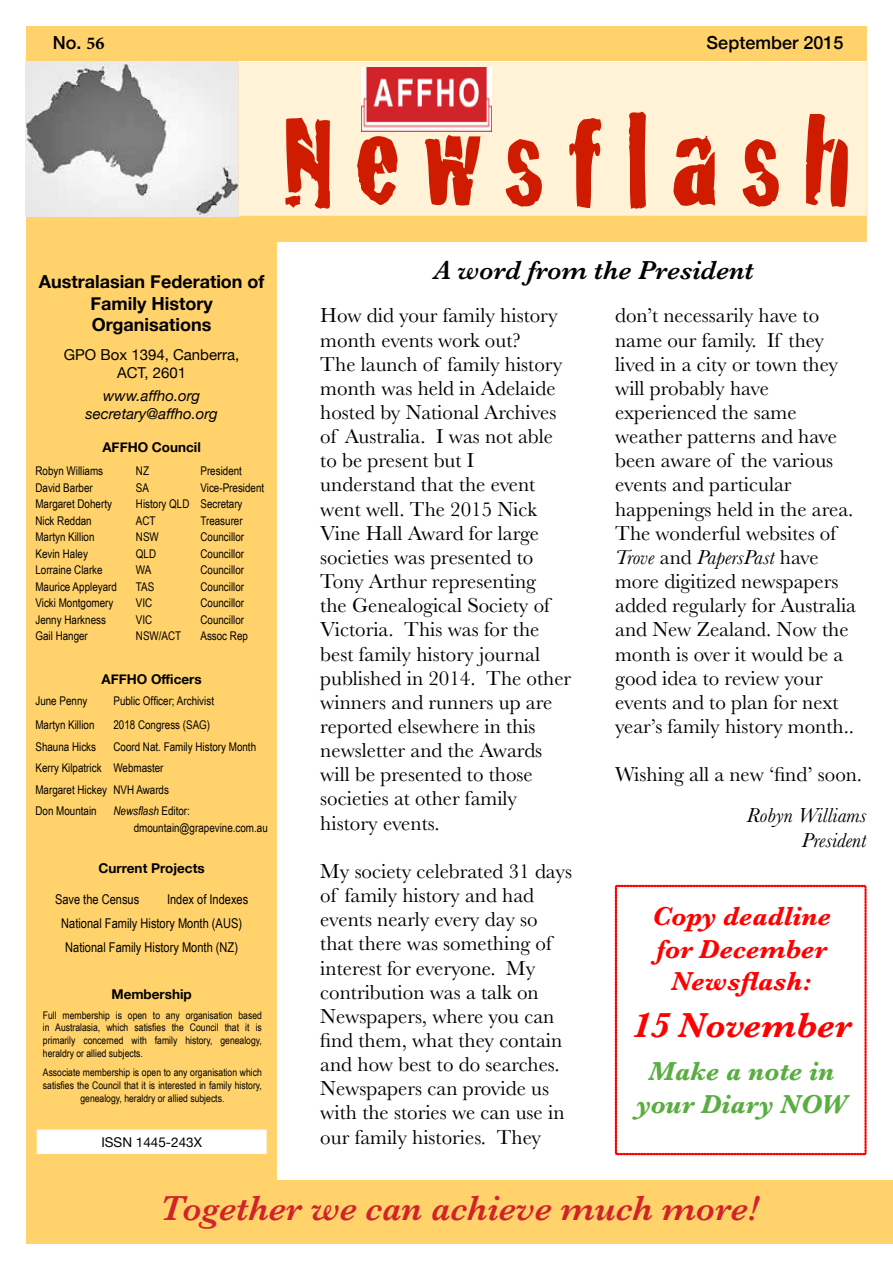
<style>
.page{position:relative;width:893px;height:1263px;background:#fff}
.page>*{position:absolute;margin:0;border:0;box-sizing:border-box;transform-origin:0 0}
.t1{font:134.7px "Cracked";letter-spacing:.155em;color:#cf1c00}
.t2{font:italic 600 36px "Baskerville";color:#d2232a}
.t3{font:italic 700 36px "Baskerville";color:#f00}
.t4{font:italic 700 27px/32.4px "Baskerville";color:#f00;text-align:center}
.t5{font:italic 700 27px/32.4px "Baskerville";color:#59ad41;text-align:center}
.t6{font:italic 600 27px "Baskerville";color:#000}
.t7{font:21px/24.2px "Baskerville";color:#000}
.t8{font:italic 21px/25.2px "Baskerville";color:#000;text-align:right}
.t9{font:700 18px/21.6px "Helvetica Neue";color:#000;text-align:center}
.t10{font:500 18px "Helvetica Neue";color:#000}
.t11{font:italic 15px/18px "Helvetica Neue";color:#000;text-align:center}
.t12{font:15px/18px "Helvetica Neue";color:#000;text-align:center}
.t13{font:13.5px/24px "Arial Narrow";color:#000}
.t14{font:700 13.5px "Helvetica Neue";color:#000}
.t15{font:13.5px "Helvetica Neue";color:#000}
.t16{font:12px/21.6px "Arial Narrow";color:#000}
.t17{font:10.5px/12.6px "Arial Narrow";color:#000;text-align:justify}
.s1{font-family:"Minion Pro";font-weight:700}
.s2{font-style:italic}
</style>
<div class="page">
<div style="left:26px;top:242px;width:251px;height:1002px;background:#ffd26c"></div>
<div style="left:26px;top:26px;width:841px;height:216px;background:#ffd26c"></div>
<img style="left:26px;top:62px;width:212px;height:154px">
<div style="left:238px;top:62px;width:629px;height:154px;background:#fff2d6"></div>
<img style="left:361px;top:67px;width:131px;height:65px">
<div style="left:36px;top:1129px;width:231px;height:26px;background:#fff;border:1px solid #ffd26c"></div>
<div style="left:275px;top:1181px;width:618px;height:63px;background:#ffd26c"></div>
<svg style="left:615px;top:885px;width:251px;height:270px"></svg>
<p class="t10" style="left:53px;top:29px;width:53px">No. <span class="s1">56</span></p>
<p class="t10" style="left:707px;top:29px;width:138px">September 2015</p>
<h1 class="t1" style="left:282px;top:55px;width:570px">Newsflash</h1>
<p class="t9" style="left:39px;top:271px;width:227px">Australasian Federation of<br>Family History<br>Organisations</p>
<p class="t12" style="left:64px;top:346px;width:177px">GPO Box 1394, Canberra,<br>ACT, 2601</p>
<p class="t11" style="left:86px;top:388px;width:134px">www.affho.org secretary@affho.org</p>
<p class="t14" style="left:102px;top:436px;width:100px">AFFHO Council</p>
<p class="t16" style="left:35px;top:460px;width:69px">Robyn Williams</p>
<p class="t16" style="left:136px;top:460px;width:15px">NZ</p>
<p class="t16" style="left:200px;top:460px;width:43px">President</p>
<p class="t16" style="left:35px;top:476px;width:59px">David Barber</p>
<p class="t16" style="left:136px;top:476px;width:15px">SA</p>
<p class="t16" style="left:200px;top:476px;width:65px">Vice-President</p>
<p class="t16" style="left:35px;top:493px;width:78px">Margaret Doherty</p>
<p class="t16" style="left:136px;top:493px;width:108px">History QLD Secretary</p>
<p class="t16" style="left:35px;top:509px;width:58px">Nick Reddan</p>
<p class="t16" style="left:136px;top:509px;width:21px">ACT</p>
<p class="t16" style="left:200px;top:509px;width:44px">Treasurer</p>
<p class="t16" style="left:35px;top:526px;width:61px">Martyn Killion</p>
<p class="t16" style="left:136px;top:526px;width:24px">NSW</p>
<p class="t16" style="left:200px;top:526px;width:45px">Councillor</p>
<p class="t16" style="left:35px;top:542px;width:54px">Kevin Haley</p>
<p class="t16" style="left:136px;top:542px;width:22px">QLD</p>
<p class="t16" style="left:200px;top:542px;width:45px">Councillor</p>
<p class="t16" style="left:35px;top:559px;width:69px">Lorraine Clarke</p>
<p class="t16" style="left:136px;top:559px;width:17px">WA</p>
<p class="t16" style="left:200px;top:559px;width:45px">Councillor</p>
<p class="t16" style="left:35px;top:575px;width:83px">Maurice Appleyard</p>
<p class="t16" style="left:136px;top:575px;width:20px">TAS</p>
<p class="t16" style="left:200px;top:575px;width:45px">Councillor</p>
<p class="t16" style="left:35px;top:592px;width:80px">Vicki Montgomery</p>
<p class="t16" style="left:136px;top:592px;width:18px">VIC</p>
<p class="t16" style="left:200px;top:592px;width:45px">Councillor</p>
<p class="t16" style="left:35px;top:608px;width:72px">Jenny Harkness</p>
<p class="t16" style="left:136px;top:608px;width:18px">VIC</p>
<p class="t16" style="left:200px;top:608px;width:45px">Councillor</p>
<p class="t16" style="left:35px;top:625px;width:54px">Gail Hanger</p>
<p class="t16" style="left:136px;top:625px;width:47px">NSW/ACT</p>
<p class="t16" style="left:200px;top:625px;width:49px">Assoc Rep</p>
<p class="t14" style="left:102px;top:668px;width:102px">AFFHO Officers</p>
<p class="t16" style="left:35px;top:690px;width:53px">June Penny</p>
<p class="t16" style="left:113px;top:690px;width:102px">Public Officer; Archivist</p>
<p class="t16" style="left:35px;top:713px;width:61px">Martyn Killion</p>
<p class="t16" style="left:113px;top:713px;width:98px">2018 Congress (SAG)</p>
<p class="t16" style="left:35px;top:735px;width:62px">Shauna Hicks</p>
<p class="t16" style="left:35px;top:735px;width:222px;text-indent:78px">Coord Nat. Family History Month<br>Kerry Kilpatrick Webmaster<br>Margaret Hickey NVH Awards<br>Don Mountain</p>
<p class="t16" style="left:134px;top:803px;width:136px;line-height:16.2px;text-indent:-20px"><span class="s2">Newsflash</span> Editor: dmountain@grapevine.com.au</p>
<p class="t14" style="left:99px;top:858px;width:108px">Current Projects</p>
<p class="t13" style="left:55px;top:887px;width:86px">Save the Census</p>
<p class="t13" style="left:61px;top:887px;width:189px;text-indent:106px">Index of Indexes<br>National Family History Month (AUS)<br>National Family History Month (NZ)</p>
<p class="t14" style="left:111px;top:984px;width:82px">Membership</p>
<p class="t17" style="left:43px;top:1008px;width:220px">Full membership is open to any organisation based in Australasia, which satisfies the Council that it is primarily concerned with family history, genealogy, heraldry or allied subjects.</p>
<p class="t17" style="left:43px;top:1066px;width:221px;text-align:center">Associate membership is open to any organisation which satisfies the Council that it is interested in family history, genealogy, heraldry or allied subjects.</p>
<p class="t15" style="left:101px;top:1132px;width:102px">ISSN 1445-243X</p>
<p class="t6" style="left:434px;top:252px;width:321px">A word from the President</p>
<p class="t7" style="left:320px;top:304px;width:252px">How did your family history month events work out?<br>The launch of family history month was held in Adelaide hosted by National Archives of Australia. I was not able to be present but I understand that the event went well. The 2015 Nick<br>Vine Hall Award for large societies was presented to<br>Tony Arthur representing<br>the Genealogical Society of<br>Victoria. This was for the best family history journal published in 2014. The other winners and runners up are reported elsewhere in this newsletter and the Awards will be presented to those societies at other family history events.</p>
<p class="t7" style="left:320px;top:859px;width:253px">My society celebrated 31 days of family history and had events nearly every day so that there was something of interest for everyone. My contribution was a talk on<br>Newspapers, where you can find them, what they contain and how best to do searches.<br>Newspapers can provide us with the stories we can use in our family histories. They</p>
<p class="t7" style="left:615px;top:304px;width:242px">don’t necessarily have to name our family. If they lived in a city or town they will probably have experienced the same weather patterns and have been aware of the various events and particular happenings held in the area.<br>The wonderful websites of<br><span class="s2">Trove</span> and <span class="s2">PapersPast</span> have more digitized newspapers added regularly for Australia and New Zealand. Now the month is over it would be a good idea to review your events and to plan for next year’s family history month..</p>
<p class="t7" style="left:615px;top:763px;width:249px">Wishing all a new ‘find’ soon.</p>
<p class="t8" style="left:747px;top:803px;width:121px">Robyn Williams<br>President</p>
<p class="t4" style="left:652px;top:900px;width:180px">Copy deadline for December<br>Newsflash:</p>
<h2 class="t3" style="left:632px;top:1000px;width:221px">15 November</h2>
<p class="t5" style="left:637px;top:1055px;width:211px">Make a note in your Diary NOW</p>
<h2 class="t2" style="left:160px;top:1184px;width:599px">Together we can achieve much more!</h2>
</div>
